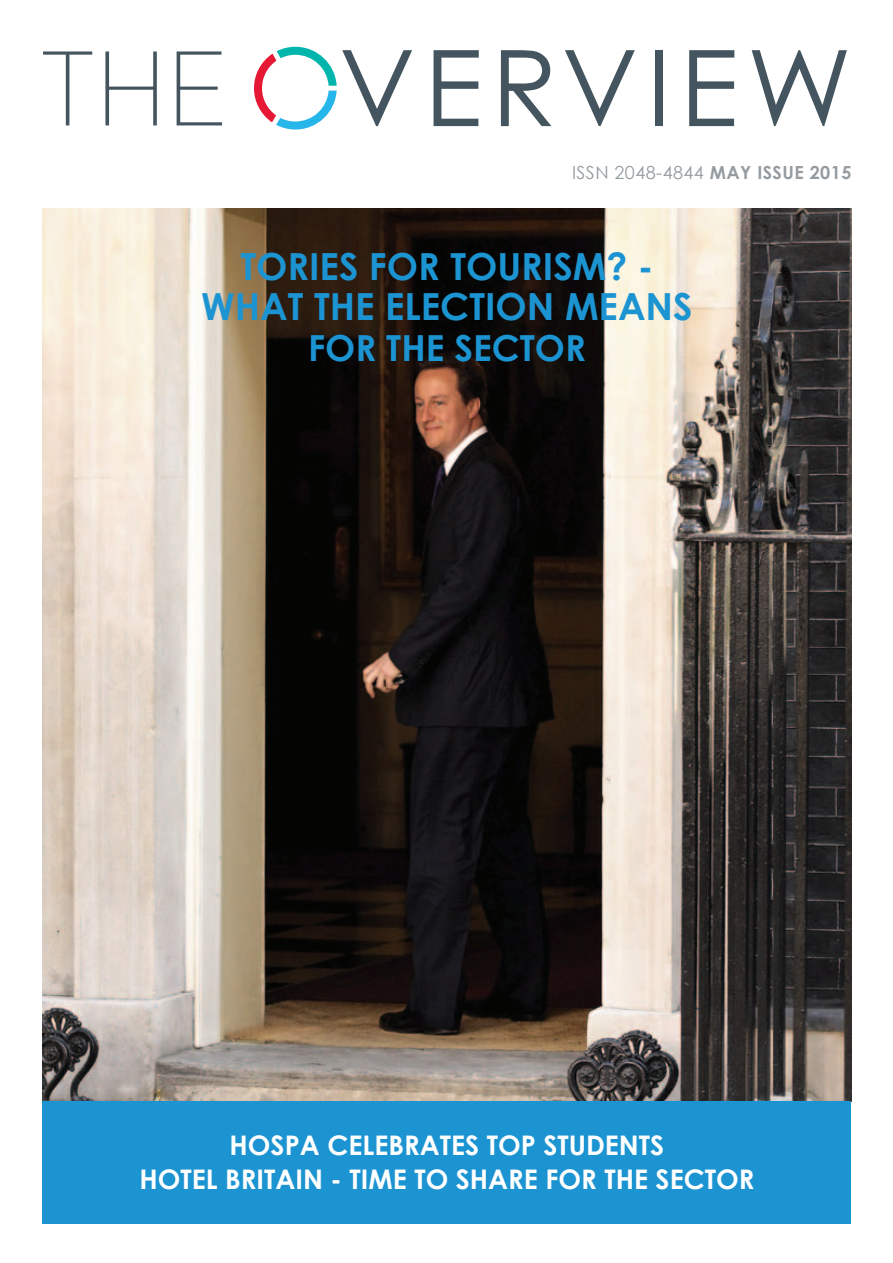
<style>
.page{position:relative;width:893px;height:1263px;background:#fff}
.page>*{position:absolute;margin:0;border:0;box-sizing:border-box;transform-origin:0 0}
.t1{font:700 37.35px/40.5px "Century Gothic";color:#1c94d2}
.t2{font:700 35.85px "Century Gothic";color:#1c94d2}
.t3{font:700 27px "Century Gothic";color:#fff}
.t4{font:18px "Century Gothic";letter-spacing:.025em;color:#959ca1}
.s1{font-weight:700}
</style>
<div class="page">
<svg style="left:434px;top:50px;width:45px;height:76px"></svg>
<svg style="left:501px;top:50px;width:50px;height:76px"></svg>
<svg style="left:565px;top:50px;width:70px;height:76px"></svg>
<div style="left:655px;top:50px;width:8px;height:76px;background:#45555f"></div>
<svg style="left:689px;top:50px;width:45px;height:76px"></svg>
<svg style="left:752px;top:50px;width:95px;height:76px"></svg>
<svg style="left:254px;top:47px;width:158px;height:83px"></svg>
<svg style="left:43px;top:51px;width:49px;height:74px"></svg>
<svg style="left:105px;top:51px;width:52px;height:74px"></svg>
<svg style="left:177px;top:51px;width:45px;height:74px"></svg>
<img style="left:43px;top:208px;width:808px;height:893px">
<div style="left:43px;top:1101px;width:808px;height:123px;background:#1c94d2"></div>
<p class="t4" style="left:572px;top:162px;width:281px">ISSN 2048-4844 <span class="s1">MAY ISSUE 2015</span></p>
<h1 class="t1" style="left:201px;top:245px;width:454px;text-indent:39px">TORIES FOR TOURISM? -<br>WHAT THE ELECTION MEA</h1>
<h1 class="t1" style="left:646px;top:285px;width:46px">NS</h1>
<h2 class="t2" style="left:308px;top:325px;width:279px">FOR THE SECTOR</h2>
<p class="t3" style="left:230px;top:1128px;width:206px">HOSPA CELEBRATES</p>
<p class="t3" style="left:487px;top:1128px;width:166px">TOP STU DENTS</p>
<p class="t3" style="left:139px;top:1162px;width:129px">HOTEL BRITAI</p>
<p class="t3" style="left:303px;top:1162px;width:62px">N - TIME</p>
<p class="t3" style="left:414px;top:1162px;width:342px">TO SHARE FOR THE SECTOR</p>
</div>
